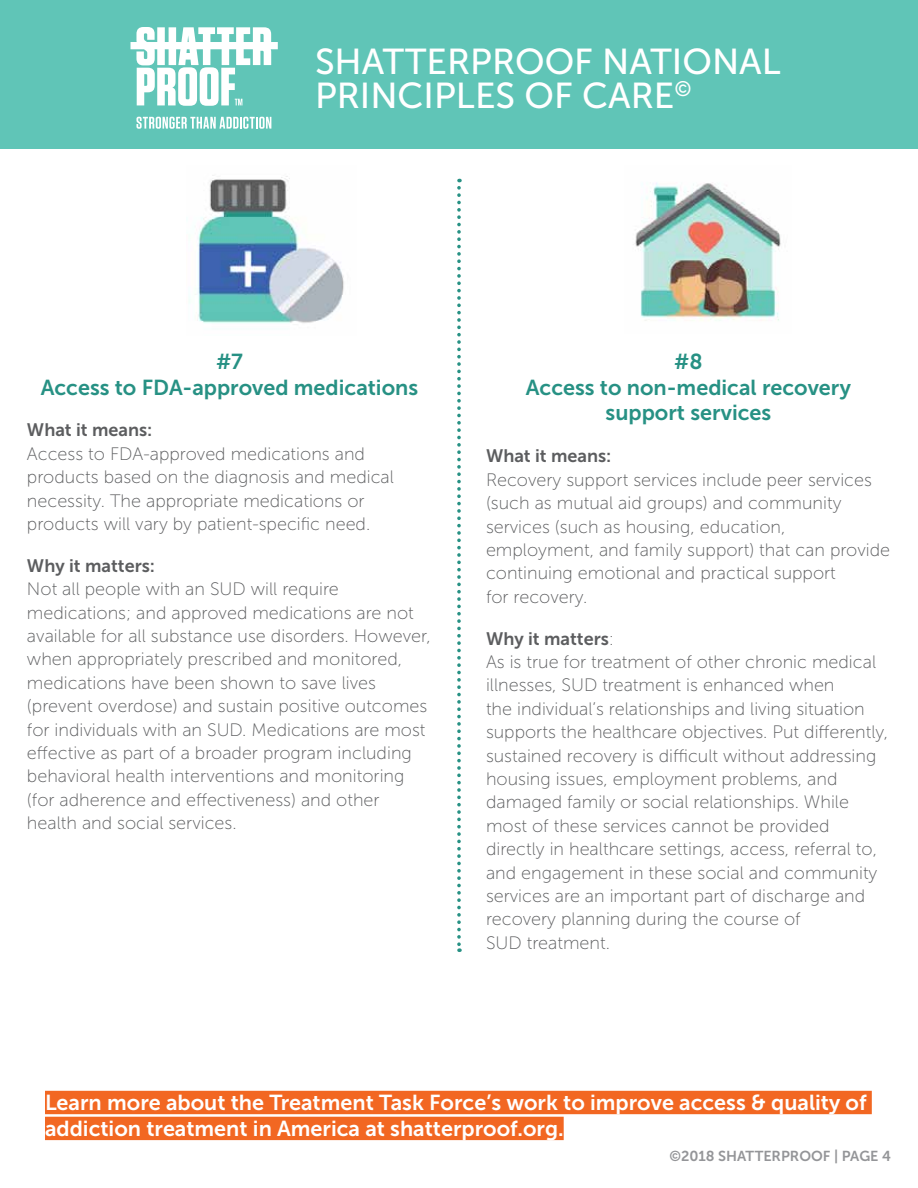
<style>
.page{position:relative;width:918px;height:1188px;background:#fff}
.page>*{position:absolute;margin:0;border:0;box-sizing:border-box;transform-origin:0 0}
.t1{font:36px/34.2px "Museo Sans 500";color:#fff}
.t2{font:21.6px/26px "Museo Sans 700";color:#fff}
.t3{font:21.6px/26px "Museo Sans 700";color:#279184;text-align:center}
.t4{font:18px/23.4px "Museo Sans 100";color:#5c5d5f}
.t5{font:18px "Museo Sans 700";color:#5c5d5f}
.t6{font:14.4px "Museo Sans 700";color:#949598}
.s1{font-family:"Museo Sans 100"}
</style>
<div class="page">
<div style="left:45px;top:1091px;width:827px;height:23px;background:#f26722"></div>
<div style="left:45px;top:1117px;width:519px;height:23px;background:#f26722"></div>
<img style="left:189px;top:175px;width:155px;height:149px">
<img style="left:635px;top:183px;width:146px;height:138px">
<svg style="left:457px;top:188px;width:4px;height:764px"></svg>
<div style="left:0;top:0;width:918px;height:148px;background:#60c5b7"></div>
<svg style="left:136px;top:117px;width:135px;height:12px"></svg>
<svg style="left:130px;top:27px;width:148px;height:79px"></svg>
<h1 class="t1" style="left:315px;top:45px;width:467px">SHATTERPROOF NATIONAL<br>PRINCIPLES OF CARE<sup>©</sup></h1>
<p class="t3" style="left:41px;top:348px;width:379px">#7<br>Access to FDA-approved medications</p>
<p class="t5" style="left:27px;top:420px;width:127px">What it means:</p>
<p class="t4" style="left:27px;top:442px;width:369px">Access to FDA-approved medications and products based on the diagnosis and medical necessity. The appropriate medications or products will vary by patient-specific need.</p>
<p class="t5" style="left:27px;top:556px;width:130px">Why it matters:</p>
<p class="t4" style="left:27px;top:578px;width:405px">Not all people with an SUD will require medications; and approved medications are not available for all substance use disorders. However, when appropriately prescribed and monitored, medications have been shown to save lives (prevent overdose) and sustain positive outcomes for individuals with an SUD. Medications are most effective as part of a broader program including behavioral health interventions and monitoring (for adherence and effectiveness) and other health and social services.</p>
<p class="t3" style="left:526px;top:348px;width:327px">#8<br>Access to non-medical recovery support services</p>
<p class="t5" style="left:486px;top:446px;width:127px">What it means:</p>
<p class="t4" style="left:486px;top:468px;width:406px">Recovery support services include peer services (such as mutual aid groups) and community services (such as housing, education, employment, and family support) that can provide continuing emotional and practical support<br>for recovery.</p>
<p class="t5" style="left:486px;top:628px;width:130px">Why it matters<span class="s1">:</span></p>
<p class="t4" style="left:486px;top:650px;width:404px">As is true for treatment of other chronic medical illnesses, SUD treatment is enhanced when<br>the individual’s relationships and living situation supports the healthcare objectives. Put differently, sustained recovery is difficult without addressing housing issues, employment problems, and damaged family or social relationships. While most of these services cannot be provided directly in healthcare settings, access, referral to, and engagement in these social and community services are an important part of discharge and recovery planning during the course of<br>SUD treatment.</p>
<p class="t2" style="left:45px;top:1089px;width:823px">Learn more about the Treatment Task Force’s work to improve access &amp; quality of addiction treatment in America at shatterproof.org.</p>
<p class="t6" style="left:669px;top:1148px;width:223px">©2018 SHATTERPROOF | PAGE 4</p>
</div>
